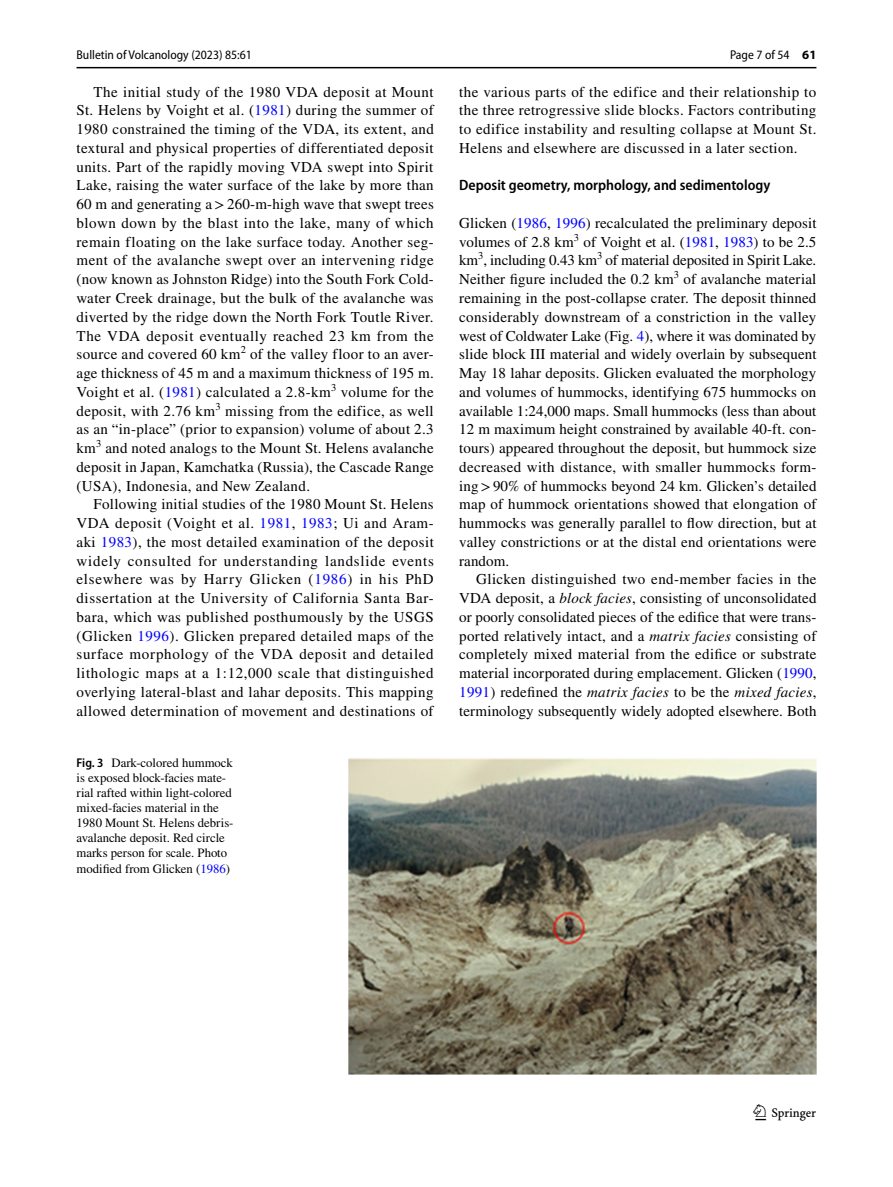
<style>
.page{position:relative;width:893px;height:1187px;background:#fff}
.page>*{position:absolute;margin:0;border:0;box-sizing:border-box;transform-origin:0 0}
.t1{font:22.5px "Springnew Regular 3";color:#000}
.t2{font:15px/18.8px "STIX";letter-spacing:.015em;color:#000;text-align:justify}
.t3{font:600 semi-condensed 15px "Myriad Pro";color:#000}
.t4{font:12.75px/15px "STIX";color:#000}
.t5{font:semi-condensed 12.75px "Myriad Pro";color:#000}
.s1{color:#00f}
.s2{font-family:"Myriad Pro";font-weight:600;font-stretch:semi-condensed}
.s3{font-weight:700;font-stretch:normal}
.s4{font-style:italic}
</style>
<div class="page">
<hr style="left:77px;top:67px;width:739px;height:1px;background:#000">
<img style="left:349px;top:758px;width:467px;height:315px">
<p class="t5" style="left:77px;top:48px;width:177px">Bulletin of Volcanology (2023) 85:61</p>
<p class="t2" style="left:77px;top:83px;width:359px;text-indent:17px">The initial study of the 1980 VDA deposit at Mount St. Helens by Voight et al. (<span class="s1">1981</span>) during the summer of 1980 constrained the timing of the VDA, its extent, and textural and physical properties of differentiated deposit units. Part of the rapidly moving VDA swept into Spirit Lake, raising the water surface of the lake by more than 60 m and generating a&gt;260-m-high wave that swept trees blown down by the blast into the lake, many of which remain floating on the lake surface today. Another seg&shy;ment of the avalanche swept over an intervening ridge (now known as Johnston Ridge) into the South Fork Cold&shy;water Creek drainage, but the bulk of the avalanche was diverted by the ridge down the North Fork Toutle River.<br>The VDA deposit eventually reached 23 km from the source and covered 60 km<sup>2</sup> of the valley floor to an aver&shy;age thickness of 45 m and a maximum thickness of 195 m.<br>Voight et al. (<span class="s1">1981</span>) calculated a 2.8-km<sup>3</sup> volume for the deposit, with 2.76 km<sup>3</sup> missing from the edifice, as well as an “in-place” (prior to expansion) volume of about 2.3 km<sup>3</sup> and noted analogs to the Mount St. Helens avalanche deposit in Japan, Kamchatka (Russia), the Cascade Range (USA), Indonesia, and New Zealand.</p>
<p class="t2" style="left:77px;top:496px;width:359px;text-indent:17px">Following initial studies of the 1980 Mount St. Helens VDA deposit (Voight et al. <span class="s1">1981</span>, <span class="s1">1983</span>; Ui and Aram&shy;aki <span class="s1">1983</span>), the most detailed examination of the deposit widely consulted for understanding landslide events elsewhere was by Harry Glicken (<span class="s1">1986</span>) in his PhD dissertation at the University of California Santa Bar&shy;bara, which was published posthumously by the USGS (Glicken <span class="s1">1996</span>). Glicken prepared detailed maps of the surface morphology of the VDA deposit and detailed lithologic maps at a 1:12,000 scale that distinguished overlying lateral-blast and lahar deposits. This mapping allowed determination of movement and destinations of</p>
<p class="t4" style="left:77px;top:756px;width:158px"><span class="s2">Fig. 3</span> Dark-colored hummock is exposed block-facies mate&shy;rial rafted within light-colored mixed-facies material in the<br>1980 Mount St. Helens debris&shy;avalanche deposit. Red circle marks person for scale. Photo modified from Glicken (<span class="s1">1986</span>)</p>
<p class="t5" style="left:730px;top:48px;width:88px">Page 7 of 54 <span class="s3">61</span></p>
<p class="t2" style="left:459px;top:83px;width:359px">the various parts of the edifice and their relationship to the three retrogressive slide blocks. Factors contributing to edifice instability and resulting collapse at Mount St.<br>Helens and elsewhere are discussed in a later section.</p>
<p class="t3" style="left:459px;top:177px;width:313px">Deposit geometry, morphology, and sedimentology</p>
<p class="t2" style="left:459px;top:214px;width:359px">Glicken (<span class="s1">1986</span>, <span class="s1">1996</span>) recalculated the preliminary deposit volumes of 2.8 km<sup>3</sup> of Voight et al. (<span class="s1">1981</span>, <span class="s1">1983</span>) to be 2.5 km<sup>3</sup>, including 0.43 km<sup>3</sup> of material deposited in Spirit Lake.<br>Neither figure included the 0.2 km<sup>3</sup> of avalanche material remaining in the post-collapse crater. The deposit thinned considerably downstream of a constriction in the valley west of Coldwater Lake (Fig. <span class="s1">4</span>), where it was dominated by slide block III material and widely overlain by subsequent May 18 lahar deposits. Glicken evaluated the morphology and volumes of hummocks, identifying 675 hummocks on available 1:24,000 maps. Small hummocks (less than about 12 m maximum height constrained by available 40-ft. con&shy;tours) appeared throughout the deposit, but hummock size decreased with distance, with smaller hummocks form&shy;ing&gt;90% of hummocks beyond 24 km. Glicken’s detailed map of hummock orientations showed that elongation of hummocks was generally parallel to flow direction, but at valley constrictions or at the distal end orientations were random.</p>
<p class="t2" style="left:459px;top:571px;width:359px;text-indent:17px">Glicken distinguished two end-member facies in the VDA deposit, a <span class="s4">block facies</span>, consisting of unconsolidated or poorly consolidated pieces of the edifice that were trans&shy;ported relatively intact, and a <span class="s4">matrix facies</span> consisting of completely mixed material from the edifice or substrate material incorporated during emplacement. Glicken (<span class="s1">1990</span>, <span class="s1">1991</span>) redefined the <span class="s4">matrix facies</span> to be the <span class="s4">mixed facies</span>, terminology subsequently widely adopted elsewhere. Both</p>
<h1 class="t1" style="left:755px;top:1104px;width:62px">1 3</h1>
</div>
